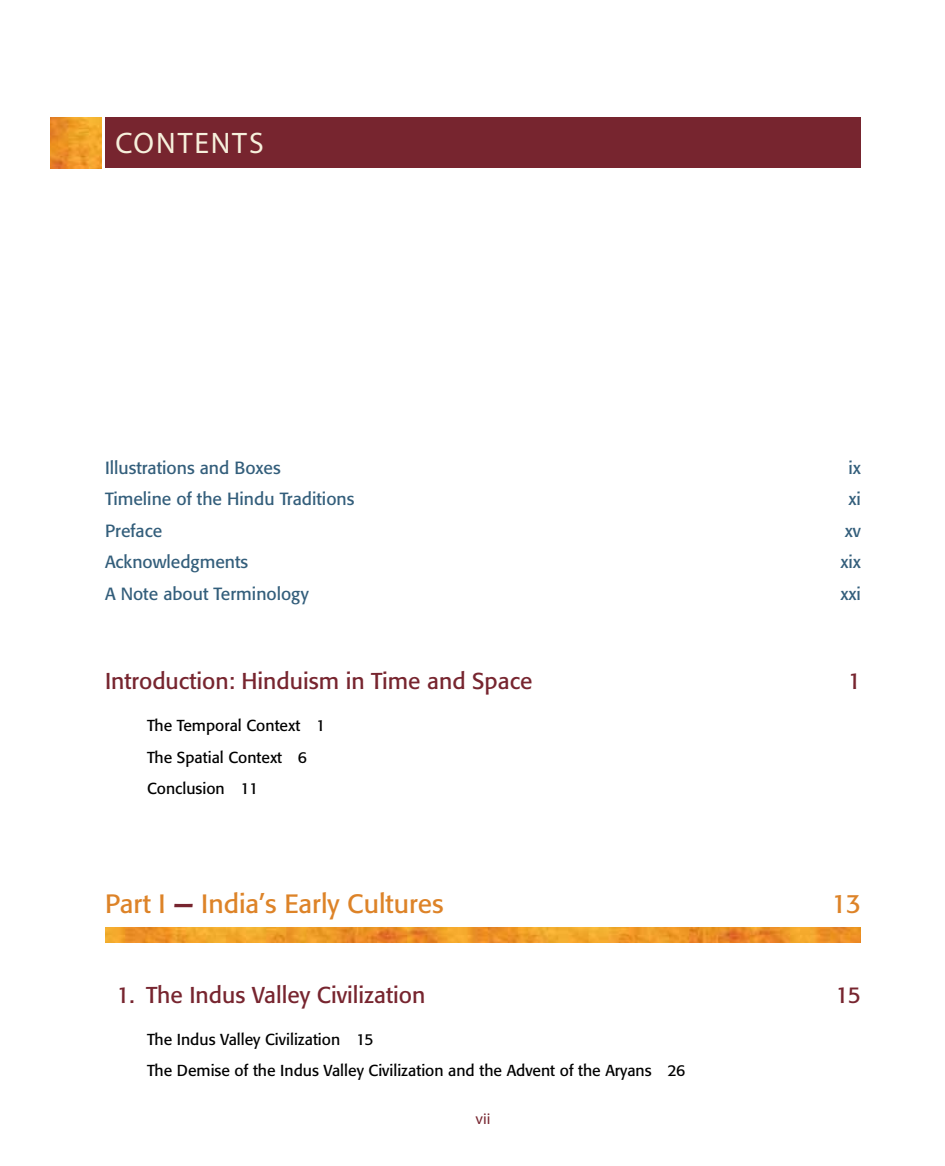
<style>
.page{position:relative;width:945px;height:1166px;background:#fff}
.page>*{position:absolute;margin:0;border:0;box-sizing:border-box;transform-origin:0 0}
.t1{font:29.75px "Myriad Pro";letter-spacing:.14em;color:#f6f0dc}
.t2{font:26.25px "Formata";color:#dd8328}
.t3{font:22.75px "Formata";color:#77252f}
.t4{font:17.5px "Formata";color:#335e7b}
.t5{font:15.75px/31.5px "Formata";color:#000}
.t6{font:15.75px "Myriad Pro";color:#77252f}
.s1{font-weight:500;color:#77252f}
</style>
<div class="page">
<img style="left:51px;top:117px;width:50px;height:51px">
<div style="left:105px;top:117px;width:756px;height:51px;background:#77252f"></div>
<img style="left:105px;top:927px;width:756px;height:15px">
<h1 class="t1" style="left:116px;top:125px;width:150px">CONTENTS</h1>
<p class="t4" style="left:105px;top:457px;width:177px">Illustrations and Boxes</p>
<p class="t4" style="left:849px;top:457px;width:14px">ix</p>
<p class="t4" style="left:105px;top:488px;width:251px">Timeline of the Hindu Traditions</p>
<p class="t4" style="left:849px;top:488px;width:14px">xi</p>
<p class="t4" style="left:105px;top:520px;width:59px">Preface</p>
<p class="t4" style="left:845px;top:520px;width:18px">xv</p>
<p class="t4" style="left:105px;top:551px;width:145px">Acknowledgments</p>
<p class="t4" style="left:841px;top:551px;width:22px">xix</p>
<p class="t4" style="left:105px;top:583px;width:205px">A Note about Terminology</p>
<p class="t4" style="left:841px;top:583px;width:22px">xxi</p>
<h3 class="t3" style="left:105px;top:667px;width:429px">Introduction: Hinduism in Time and Space</h3>
<h3 class="t3" style="left:848px;top:667px;width:15px">1</h3>
<p class="t5" style="left:147px;top:710px;width:180px">The Temporal Context 1<br>The Spatial Context 6<br>Conclusion 11</p>
<h2 class="t2" style="left:105px;top:888px;width:340px">Part I <span class="s1">—</span> India’s Early Cultures</h2>
<h2 class="t2" style="left:831px;top:888px;width:31px">13</h2>
<h3 class="t3" style="left:116px;top:980px;width:311px">1. The Indus Valley Civilization</h3>
<h3 class="t3" style="left:835px;top:980px;width:27px">15</h3>
<p class="t5" style="left:147px;top:1023px;width:540px">The Indus Valley Civilization 15<br>The Demise of the Indus Valley Civilization and the Advent of the Aryans 26</p>
<p class="t6" style="left:475px;top:1109px;width:17px">VII</p>
</div>
